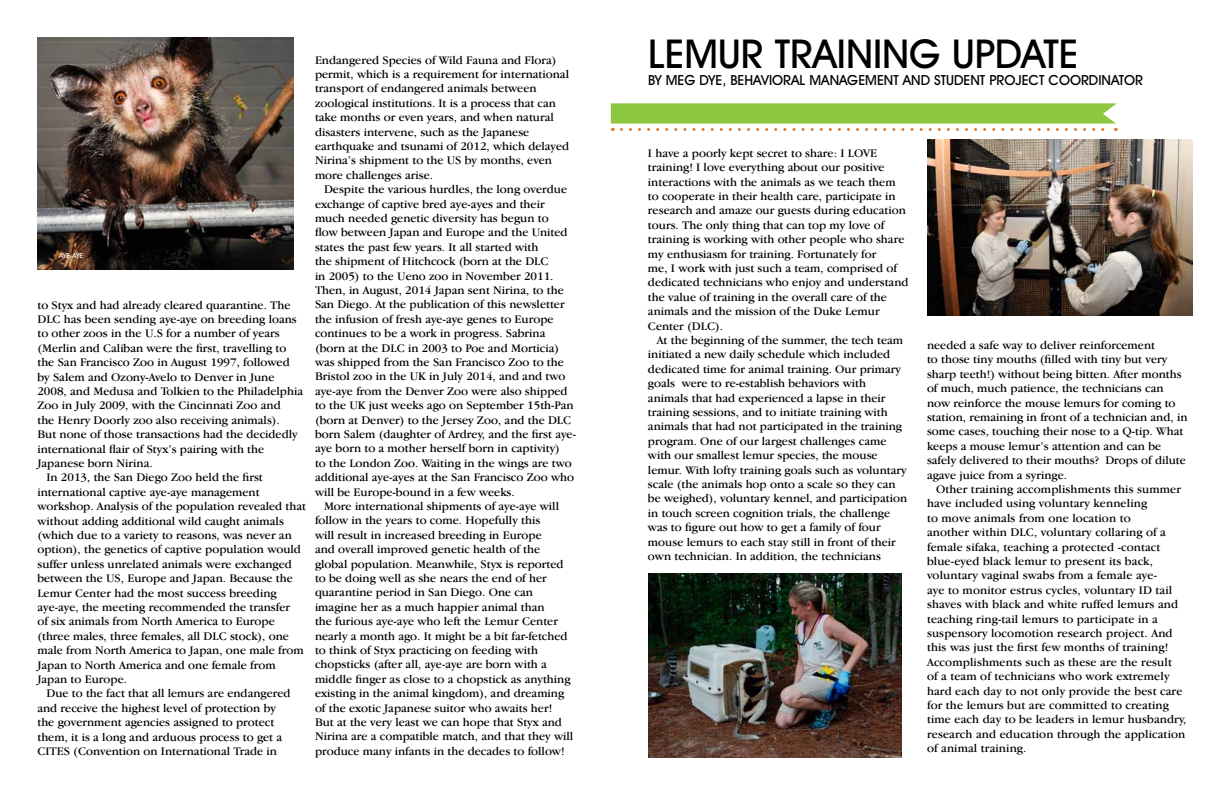
<style>
.page{position:relative;width:1224px;height:792px;background:#fff}
.page>*{position:absolute;margin:0;border:0;box-sizing:border-box;transform-origin:0 0}
.t1{font:500 40px "Avant Garde IT Cby BT";color:#000}
.t2{font:500 14px "Avant Garde IT Cby BT";color:#000}
.t3{font:12px/14.4px "Garamond IT Cby BT";color:#000}
.t4{font:500 7px "Avant Garde IT Cby BT";letter-spacing:-.02em;color:#fff}
</style>
<div class="page">
<svg style="left:611px;top:103px;width:506px;height:28px"></svg>
<img style="left:37px;top:37px;width:256px;height:233px">
<img style="left:648px;top:573px;width:253px;height:184px">
<img style="left:927px;top:139px;width:265px;height:177px">
<p class="t4" style="left:59px;top:251px;width:25px">AYE-AYE</p>
<p class="t3" style="left:37px;top:297px;width:255px">to Styx and had already cleared quarantine. The</p>
<p class="t3" style="left:37px;top:312px;width:261px">DLC has been sending aye-aye on breeding loans</p>
<p class="t3" style="left:37px;top:326px;width:244px">to other zoos in the U.S for a number of years</p>
<p class="t3" style="left:37px;top:341px;width:250px">(Merlin and Caliban were the first, travelling to</p>
<p class="t3" style="left:37px;top:355px;width:254px">the San Francisco Zoo in August 1997, followed</p>
<p class="t3" style="left:37px;top:369px;width:239px">by Salem and Ozony-Avelo to Denver in June</p>
<p class="t3" style="left:37px;top:384px;width:267px">2008, and Medusa and Tolkien to the Philadelphia</p>
<p class="t3" style="left:37px;top:398px;width:245px">Zoo in July 2009, with the Cincinnati Zoo and</p>
<p class="t3" style="left:37px;top:413px;width:244px">the Henry Doorly zoo also receiving animals).</p>
<p class="t3" style="left:37px;top:427px;width:262px">But none of those transactions had the decidedly</p>
<p class="t3" style="left:37px;top:441px;width:228px">international flair of Styx’s pairing with the</p>
<p class="t3" style="left:37px;top:456px;width:117px">Japanese born Nirina.</p>
<p class="t3" style="left:46px;top:470px;width:218px">In 2013, the San Diego Zoo held the first</p>
<p class="t3" style="left:37px;top:485px;width:224px">international captive aye-aye management</p>
<p class="t3" style="left:37px;top:499px;width:270px">workshop. Analysis of the population revealed that</p>
<p class="t3" style="left:37px;top:513px;width:248px">without adding additional wild caught animals</p>
<p class="t3" style="left:37px;top:528px;width:256px">(which due to a variety to reasons, was never an</p>
<p class="t3" style="left:37px;top:542px;width:265px">option), the genetics of captive population would</p>
<p class="t3" style="left:37px;top:557px;width:256px">suffer unless unrelated animals were exchanged</p>
<p class="t3" style="left:37px;top:571px;width:257px">between the US, Europe and Japan. Because the</p>
<p class="t3" style="left:37px;top:585px;width:241px">Lemur Center had the most success breeding</p>
<p class="t3" style="left:37px;top:600px;width:254px">aye-aye, the meeting recommended the transfer</p>
<p class="t3" style="left:37px;top:614px;width:239px">of six animals from North America to Europe</p>
<p class="t3" style="left:37px;top:629px;width:253px">(three males, three females, all DLC stock), one</p>
<p class="t3" style="left:37px;top:643px;width:268px">male from North America to Japan, one male from</p>
<p class="t3" style="left:37px;top:657px;width:240px">Japan to North America and one female from</p>
<p class="t3" style="left:37px;top:672px;width:91px">Japan to Europe.</p>
<p class="t3" style="left:46px;top:686px;width:246px">Due to the fact that all lemurs are endangered</p>
<p class="t3" style="left:37px;top:701px;width:240px">and receive the highest level of protection by</p>
<p class="t3" style="left:37px;top:715px;width:238px">the government agencies assigned to protect</p>
<p class="t3" style="left:37px;top:729px;width:246px">them, it is a long and arduous process to get a</p>
<p class="t3" style="left:37px;top:744px;width:241px">CITES (Convention on International Trade in</p>
<p class="t3" style="left:315px;top:52px;width:256px">Endangered Species of Wild Fauna and Flora) permit, which is a requirement for international transport of endangered animals between zoological institutions. It is a process that can take months or even years, and when natural disasters intervene, such as the Japanese earthquake and tsunami of 2012, which delayed Nirina’s shipment to the US by months, even more challenges arise.</p>
<p class="t3" style="left:315px;top:182px;width:263px;text-indent:9px">Despite the various hurdles, the long overdue exchange of captive bred aye-ayes and their much needed genetic diversity has begun to<br>flow between Japan and Europe and the United states the past few years. It all started with<br>the shipment of Hitchcock (born at the DLC<br>in 2005) to the Ueno zoo in November 2011.<br>Then, in August, 2014 Japan sent Nirina, to the San Diego. At the publication of this newsletter the infusion of fresh aye-aye genes to Europe continues to be a work in progress. Sabrina (born at the DLC in 2003 to Poe and Morticia) was shipped from the San Francisco Zoo to the Bristol zoo in the UK in July 2014, and and two aye-aye from the Denver Zoo were also shipped to the UK just weeks ago on September 15th-Pan (born at Denver) to the Jersey Zoo, and the DLC born Salem (daughter of Ardrey, and the first aye&shy;aye born to a mother herself born in captivity)<br>to the London Zoo. Waiting in the wings are two additional aye-ayes at the San Francisco Zoo who will be Europe-bound in a few weeks.</p>
<p class="t3" style="left:315px;top:499px;width:260px;text-indent:9px">More international shipments of aye-aye will follow in the years to come. Hopefully this<br>will result in increased breeding in Europe<br>and overall improved genetic health of the global population. Meanwhile, Styx is reported to be doing well as she nears the end of her quarantine period in San Diego. One can imagine her as a much happier animal than<br>the furious aye-aye who left the Lemur Center nearly a month ago. It might be a bit far-fetched to think of Styx practicing on feeding with chopsticks (after all, aye-aye are born with a middle finger as close to a chopstick as anything existing in the animal kingdom), and dreaming of the exotic Japanese suitor who awaits her!<br>But at the very least we can hope that Styx and Nirina are a compatible match, and that they will produce many infants in the decades to follow!</p>
<h1 class="t1" style="left:648px;top:29px;width:42px">LEMUR</h1>
<h1 class="t1" style="left:775px;top:29px;width:38px">TRAINING</h1>
<h1 class="t1" style="left:952px;top:29px;width:44px">UPDATE</h1>
<p class="t2" style="left:648px;top:71px;width:114px">BY MEG DYE, BEHAVIORAL</p>
<p class="t2" style="left:809px;top:71px;width:22px">MANAGEMENT</p>
<p class="t2" style="left:903px;top:71px;width:11px">AND</p>
<p class="t2" style="left:934px;top:71px;width:16px">STUDENT</p>
<p class="t2" style="left:989px;top:71px;width:17px">PROJECT</p>
<p class="t2" style="left:1049px;top:71px;width:20px">COORDINATOR</p>
<p class="t3" style="left:648px;top:145px;width:262px">I have a poorly kept secret to share: I LOVE training! I love everything about our positive interactions with the animals as we teach them to cooperate in their health care, participate in research and amaze our guests during education tours. The only thing that can top my love of training is working with other people who share my enthusiasm for training. Fortunately for<br>me, I work with just such a team, comprised of dedicated technicians who enjoy and understand the value of training in the overall care of the animals and the mission of the Duke Lemur Center (DLC).</p>
<p class="t3" style="left:648px;top:333px;width:261px;text-indent:9px">At the beginning of the summer, the tech team initiated a new daily schedule which included dedicated time for animal training. Our primary goals were to re-establish behaviors with animals that had experienced a lapse in their training sessions, and to initiate training with animals that had not participated in the training program. One of our largest challenges came with our smallest lemur species, the mouse lemur. With lofty training goals such as voluntary scale (the animals hop onto a scale so they can be weighed), voluntary kennel, and participation in touch screen cognition trials, the challenge was to figure out how to get a family of four mouse lemurs to each stay still in front of their own technician. In addition, the technicians</p>
<p class="t3" style="left:927px;top:338px;width:262px">needed a safe way to deliver reinforcement<br>to those tiny mouths (filled with tiny but very sharp teeth!) without being bitten. After months of much, much patience, the technicians can now reinforce the mouse lemurs for coming to station, remaining in front of a technician and, in some cases, touching their nose to a Q-tip. What keeps a mouse lemur’s attention and can be safely delivered to their mouths? Drops of dilute agave juice from a syringe.</p>
<p class="t3" style="left:927px;top:482px;width:261px;text-indent:9px">Other training accomplishments this summer have included using voluntary kenneling<br>to move animals from one location to<br>another within DLC, voluntary collaring of a female sifaka, teaching a protected -contact blue-eyed black lemur to present its back, voluntary vaginal swabs from a female aye-<br>aye to monitor estrus cycles, voluntary ID tail shaves with black and white ruffed lemurs and teaching ring-tail lemurs to participate in a suspensory locomotion research project. And this was just the first few months of training!<br>Accomplishments such as these are the result<br>of a team of technicians who work extremely hard each day to not only provide the best care for the lemurs but are committed to creating time each day to be leaders in lemur husbandry, research and education through the application of animal training.</p>
</div>
